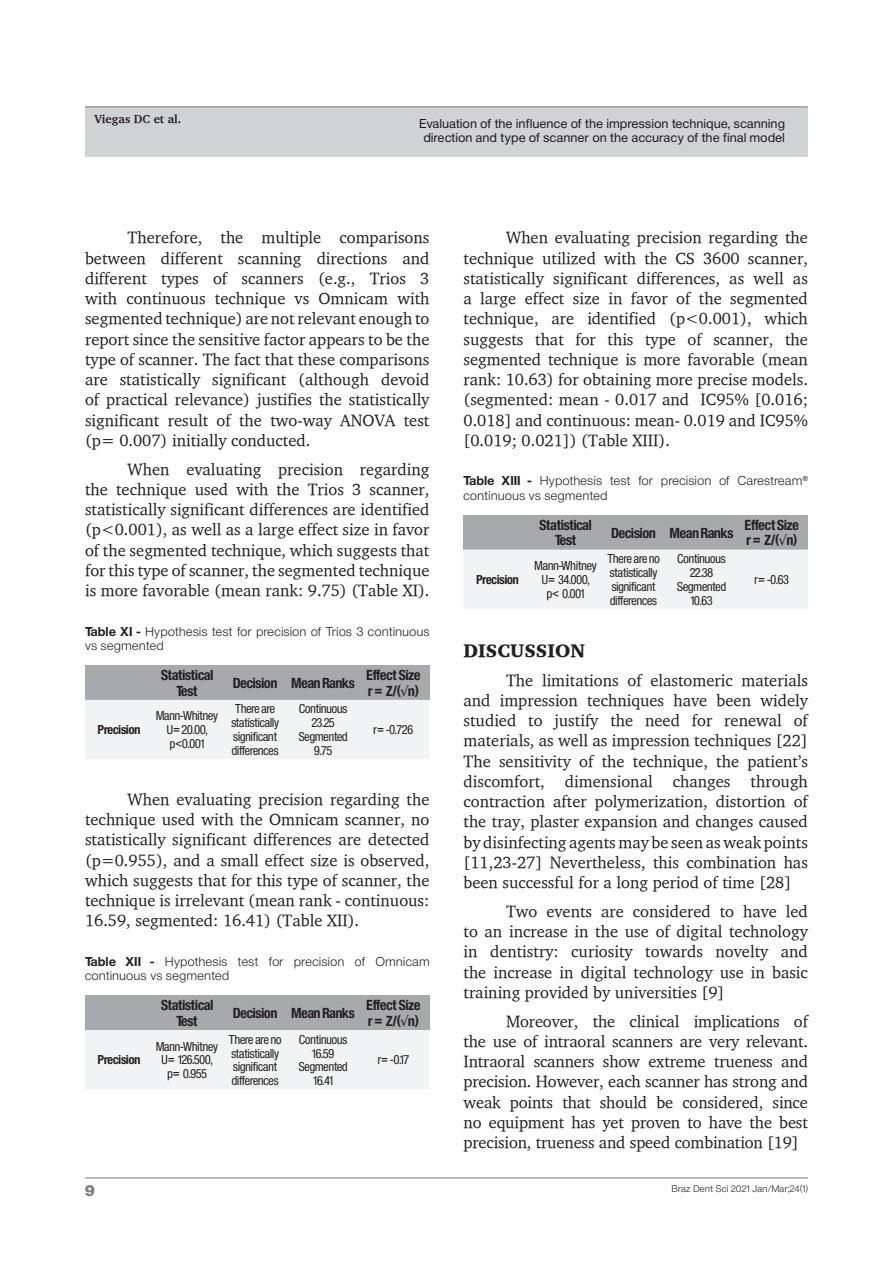
<style>
.page{position:relative;width:893px;height:1263px;background:#fff}
.page>*{position:absolute;margin:0;border:0;box-sizing:border-box;transform-origin:0 0}
.t1{font:900 18.75px "Charter";color:#231f20}
.t2{font:16.5px/20.2px "Charter";color:#231f20;text-align:justify}
.t3{font:15px "Sh Europa Nr 2 Ultra";color:#808285}
.t4{font:700 13.5px/15.6px "Sh Europa Nr 2 Con";color:#231f20;text-align:center}
.t5{font:12px/13.8px "Sh Europa Nr 2 Con";color:#231f20;text-align:center}
.t6{font:12px/14.4px "Sh Europa Nr 2 Light";letter-spacing:.05em;color:#231f20}
.t7{font:12px/14.4px "Sh Europa Nr 2";letter-spacing:.05em;color:#231f20;text-align:center}
.t8{font:700 12px "Sh Europa Nr 2 Con";color:#231f20}
.t9{font:700 12px "Charter";color:#231f20}
.t10{font:9px "Sh Europa Nr 2 Light";letter-spacing:.05em;color:#231f20}
.s1{font-family:"Sh Europa Nr 2";font-weight:700}
.s2{font-family:"Arial"}
</style>
<div class="page">
<div style="left:85px;top:107px;width:723px;height:50px;background:#d1d2d4"></div>
<hr style="left:85px;top:106px;width:723px;height:1px;background:#808285">
<hr style="left:85px;top:1177px;width:723px;height:1px;background:#808285">
<div style="left:85px;top:665px;width:68px;height:35px;background:#a8a9ad"></div>
<div style="left:153px;top:665px;width:68px;height:35px;background:#a8a9ad"></div>
<div style="left:221px;top:665px;width:68px;height:35px;background:#a8a9ad"></div>
<div style="left:289px;top:665px;width:68px;height:35px;background:#a8a9ad"></div>
<div style="left:357px;top:665px;width:72px;height:35px;background:#a8a9ad"></div>
<div style="left:85px;top:700px;width:344px;height:59px;background:#f2f3f4"></div>
<div style="left:85px;top:996px;width:68px;height:34px;background:#a8a9ad"></div>
<div style="left:153px;top:996px;width:68px;height:34px;background:#a8a9ad"></div>
<div style="left:221px;top:996px;width:68px;height:34px;background:#a8a9ad"></div>
<div style="left:289px;top:996px;width:68px;height:34px;background:#a8a9ad"></div>
<div style="left:357px;top:996px;width:72px;height:34px;background:#a8a9ad"></div>
<div style="left:85px;top:1030px;width:344px;height:59px;background:#f2f3f4"></div>
<div style="left:463px;top:515px;width:68px;height:35px;background:#a8a9ad"></div>
<div style="left:531px;top:515px;width:69px;height:35px;background:#a8a9ad"></div>
<div style="left:600px;top:515px;width:68px;height:35px;background:#a8a9ad"></div>
<div style="left:668px;top:515px;width:68px;height:35px;background:#a8a9ad"></div>
<div style="left:736px;top:515px;width:72px;height:35px;background:#a8a9ad"></div>
<div style="left:464px;top:550px;width:344px;height:59px;background:#f2f3f4"></div>
<p class="t9" style="left:94px;top:111px;width:89px">Viegas DC et al.</p>
<p class="t7" style="left:419px;top:116px;width:367px">Evaluation of the influence of the impression technique, scanning direction and type of scanner on the accuracy of the final model</p>
<p class="t2" style="left:85px;top:227px;width:346px;text-indent:43px">Therefore, the multiple comparisons between different scanning directions and different types of scanners (e.g., Trios 3 with continuous technique vs Omnicam with segmented technique) are not relevant enough to report since the sensitive factor appears to be the type of scanner. The fact that these comparisons are statistically significant (although devoid of practical relevance) justifies the statistically significant result of the two-way ANOVA test (p= 0.007) initially conducted.</p>
<p class="t2" style="left:85px;top:458px;width:346px;text-indent:43px">When evaluating precision regarding the technique used with the Trios 3 scanner, statistically significant differences are identified (p&lt;0.001), as well as a large effect size in favor of the segmented technique, which suggests that for this type of scanner, the segmented technique is more favorable (mean rank: 9.75) (Table XI).</p>
<p class="t6" style="left:85px;top:624px;width:346px"><span class="s1">Table XI -</span> Hypothesis test for precision of Trios 3 continuous vs segmented</p>
<p class="t8" style="left:98px;top:723px;width:44px">Precision</p>
<p class="t4" style="left:161px;top:667px;width:53px">Statistical<br>Test</p>
<p class="t4" style="left:233px;top:675px;width:123px">Decision Mean Ranks</p>
<p class="t4" style="left:366px;top:667px;width:55px;text-align:left">Effect Size r <span class="s2">=</span> Z/(√n)</p>
<p class="t5" style="left:156px;top:709px;width:64px">Mann-Whitney<br>U<span class="s2">=</span> 20.00, p<span class="s2">&lt;</span>0.001</p>
<p class="t5" style="left:231px;top:702px;width:49px">There are statistically significant differences</p>
<p class="t5" style="left:299px;top:702px;width:50px">Continuous<br>23.25<br>Segmented<br>9.75</p>
<p class="t5" style="left:374px;top:723px;width:41px">r<span class="s2">=</span> -0.726</p>
<p class="t2" style="left:85px;top:789px;width:346px;text-indent:43px">When evaluating precision regarding the technique used with the Omnicam scanner, no statistically significant differences are detected (p=0.955), and a small effect size is observed, which suggests that for this type of scanner, the technique is irrelevant (mean rank - continuous:<br>16.59, segmented: 16.41) (Table XII).</p>
<p class="t6" style="left:85px;top:954px;width:346px"><span class="s1">Table XII -</span> Hypothesis test for precision of Omnicam continuous vs segmented</p>
<p class="t8" style="left:98px;top:1053px;width:44px">Precision</p>
<p class="t4" style="left:161px;top:998px;width:53px">Statistical<br>Test</p>
<p class="t4" style="left:233px;top:1005px;width:123px">Decision Mean Ranks</p>
<p class="t4" style="left:366px;top:998px;width:55px;text-align:left">Effect Size r <span class="s2">=</span> Z/(√n)</p>
<p class="t5" style="left:156px;top:1039px;width:64px">Mann-Whitney<br>U<span class="s2">=</span> 126.500, p<span class="s2">=</span> 0.955</p>
<p class="t5" style="left:229px;top:1032px;width:54px;text-align:left">There are no statistically significant differences</p>
<p class="t5" style="left:299px;top:1032px;width:50px">Continuous<br>16.59<br>Segmented<br>16.41</p>
<p class="t5" style="left:378px;top:1053px;width:33px">r<span class="s2">=</span> -0.17</p>
<p class="t2" style="left:463px;top:227px;width:346px;text-indent:43px">When evaluating precision regarding the technique utilized with the CS 3600 scanner, statistically significant differences, as well as a large effect size in favor of the segmented technique, are identified (p&lt;0.001), which suggests that for this type of scanner, the segmented technique is more favorable (mean rank: 10.63) for obtaining more precise models. (segmented: mean - 0.017 and IC95% [0.016; 0.018] and continuous: mean- 0.019 and IC95% [0.019; 0.021]) (Table XIII).</p>
<p class="t6" style="left:463px;top:474px;width:346px"><span class="s1">Table XIII -</span> Hypothesis test for precision of Carestream<sup>® </sup>continuous vs segmented</p>
<p class="t8" style="left:476px;top:572px;width:44px">Precision</p>
<p class="t4" style="left:540px;top:517px;width:53px">Statistical<br>Test</p>
<p class="t4" style="left:611px;top:525px;width:123px">Decision Mean Ranks</p>
<p class="t4" style="left:745px;top:517px;width:55px;text-align:left">Effect Size r <span class="s2">=</span> Z/(√n)</p>
<p class="t5" style="left:534px;top:559px;width:64px">Mann-Whitney<br>U<span class="s2">=</span> 34.000, p<span class="s2">&lt;</span> 0.001</p>
<p class="t5" style="left:607px;top:552px;width:54px;text-align:left">There are no statistically significant differences</p>
<p class="t5" style="left:677px;top:552px;width:50px">Continuous<br>22.38<br>Segmented<br>10.63</p>
<p class="t5" style="left:755px;top:573px;width:36px">r<span class="s2">=</span> -0.63</p>
<p class="t1" style="left:463px;top:639px;width:123px">DISCUSSION</p>
<p class="t2" style="left:463px;top:669px;width:346px;text-indent:43px">The limitations of elastomeric materials and impression techniques have been widely studied to justify the need for renewal of materials, as well as impression techniques [22] The sensitivity of the technique, the patient’s discomfort, dimensional changes through contraction after polymerization, distortion of the tray, plaster expansion and changes caused by disinfecting agents may be seen as weak points [11,23-27] Nevertheless, this combination has been successful for a long period of time [28]</p>
<p class="t2" style="left:463px;top:901px;width:346px;text-indent:43px">Two events are considered to have led to an increase in the use of digital technology in dentistry: curiosity towards novelty and the increase in digital technology use in basic training provided by universities [9]</p>
<p class="t2" style="left:463px;top:1010px;width:346px;text-indent:43px">Moreover, the clinical implications of the use of intraoral scanners are very relevant.<br>Intraoral scanners show extreme trueness and precision. However, each scanner has strong and weak points that should be considered, since no equipment has yet proven to have the best precision, trueness and speed combination [19]</p>
<p class="t3" style="left:85px;top:1182px;width:11px">9</p>
<p class="t10" style="left:672px;top:1183px;width:138px">Braz Dent Sci 2021 Jan/Mar;24(1)</p>
</div>
